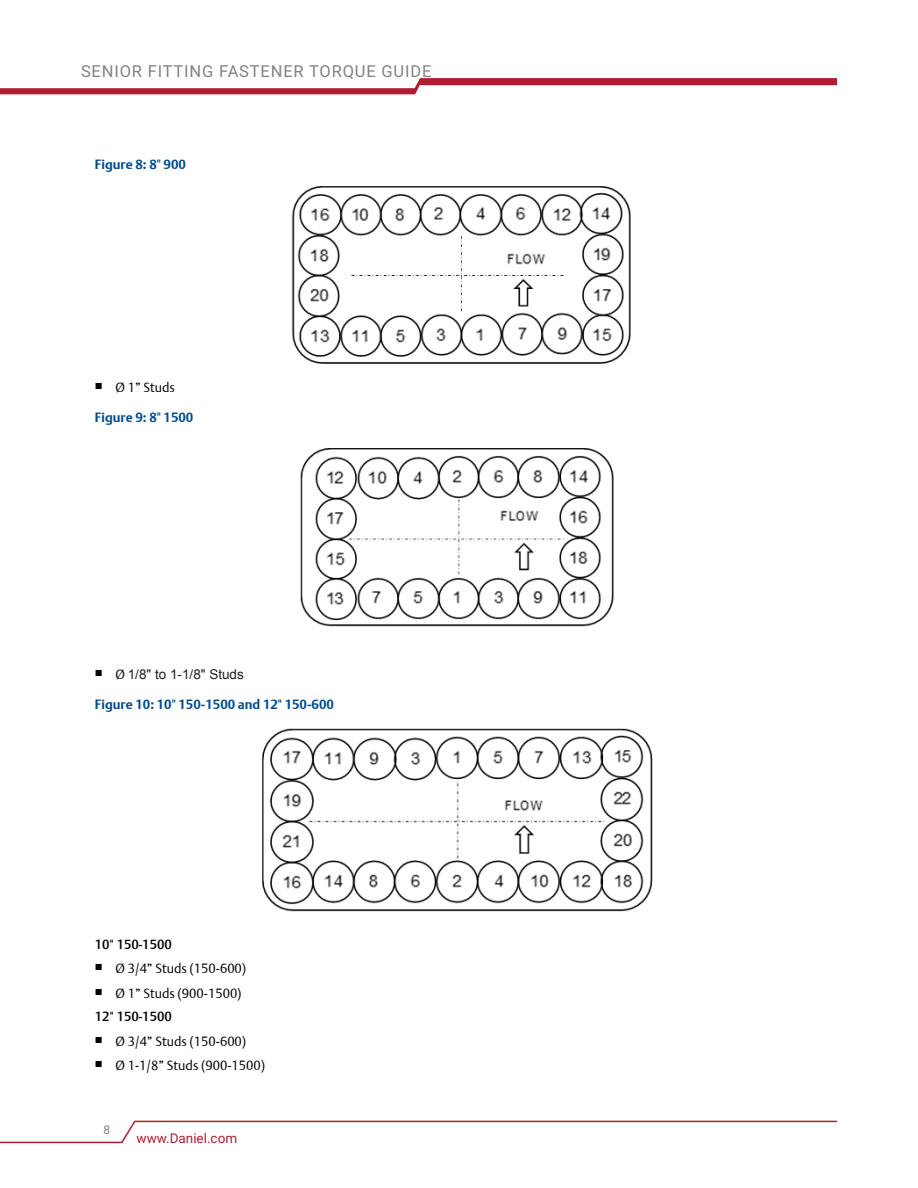
<style>
.page{position:relative;width:918px;height:1188px;background:#fff}
.page>*{position:absolute;margin:0;border:0;box-sizing:border-box;transform-origin:0 0}
.t1{font:16.5px "Roboto";letter-spacing:.05em;color:#808285}
.headline_1{font:13.5px "Arial";color:#231f20}
.t2{font:13.5px "Roboto";color:#ac1e30}
.t3{font:13.05px "DTL Argo T Light";color:#000}
.t4{font:13.05px "DTL Argo T Bold";color:#004b8d}
.t5{font:500 13.05px "DTL Argo CT";color:#000}
.t6{font:12px "Roboto";color:#808285}
</style>
<div class="page">
<svg style="left:0;top:1120px;width:837px;height:24px"></svg>
<svg style="left:0;top:78px;width:837px;height:16px"></svg>
<img style="left:291px;top:186px;width:340px;height:178px">
<img style="left:300px;top:448px;width:314px;height:179px">
<img style="left:262px;top:728px;width:391px;height:184px">
<p class="t1" style="left:81px;top:59px;width:352px">SENIOR FITTING FASTENER TORQUE GUIDE</p>
<p class="t4" style="left:95px;top:157px;width:93px">Figure 8: 8" 900</p>
<p class="t3" style="left:95px;top:380px;width:82px"><sup>■</sup> Ø 1” Studs</p>
<p class="t4" style="left:95px;top:410px;width:100px">Figure 9: 8" 1500</p>
<p class="t3" style="left:95px;top:666px;width:93px"><sup>■</sup> Ø 1/8” Studs</p>
<p class="t4" style="left:95px;top:697px;width:241px">Figure 10: 10" 150-1500 and 12" 150-600</p>
<p class="headline_1" style="left:128px;top:665px;width:118px">1/8" to 1-1/8" Studs</p>
<p class="t5" style="left:95px;top:936px;width:78px">10" 150-1500</p>
<p class="t3" style="left:95px;top:961px;width:153px"><sup>■</sup> Ø 3/4” Studs (150-600)</p>
<p class="t3" style="left:95px;top:985px;width:148px"><sup>■</sup> Ø 1” Studs (900-1500)</p>
<p class="t5" style="left:95px;top:1009px;width:78px">12" 150-1500</p>
<p class="t3" style="left:95px;top:1034px;width:153px"><sup>■</sup> Ø 3/4” Studs (150-600)</p>
<p class="t3" style="left:95px;top:1058px;width:172px"><sup>■</sup> Ø 1-1/8” Studs (900-1500)</p>
<p class="t6" style="left:103px;top:1121px;width:8px">8</p>
<p class="t2" style="left:137px;top:1129px;width:102px">www.Daniel.com</p>
</div>
